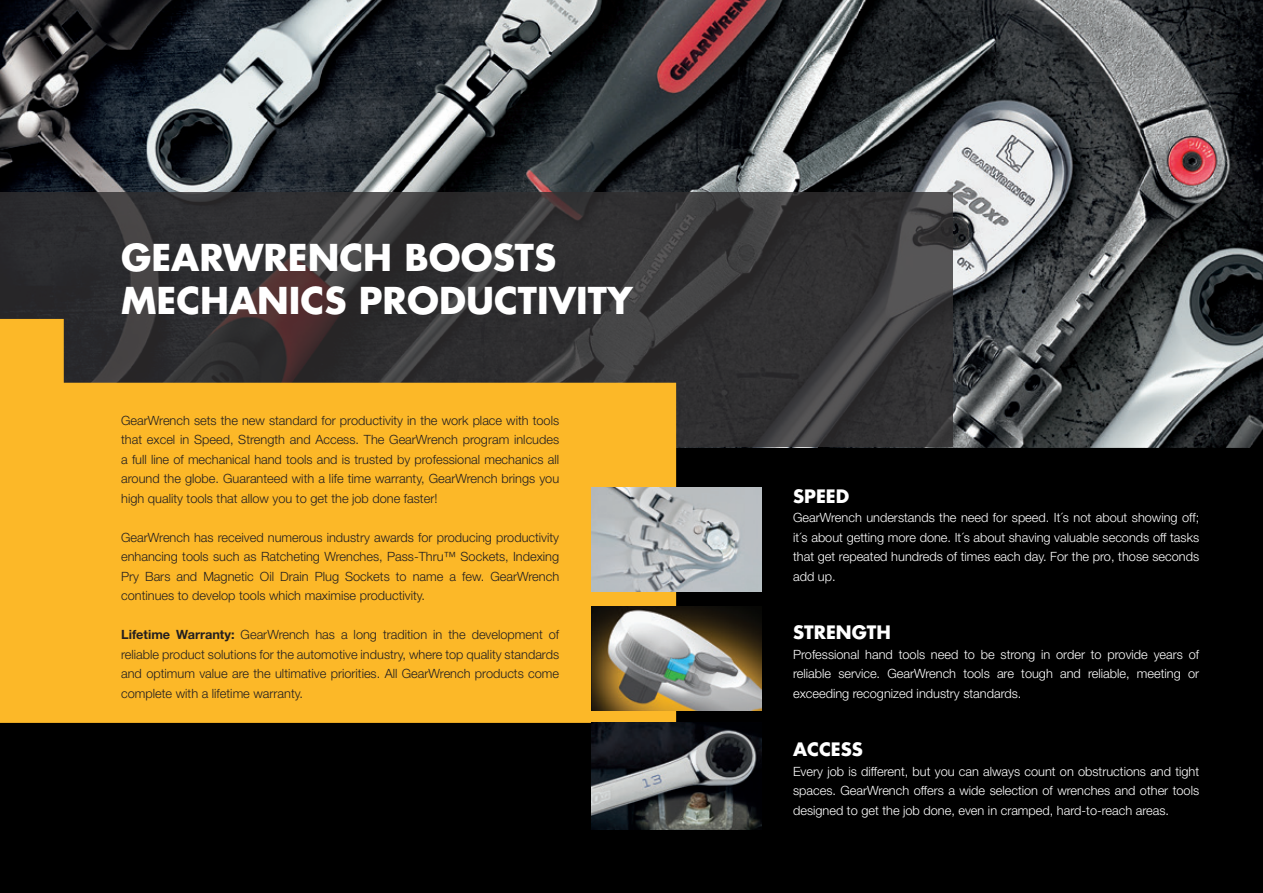
<style>
.page{position:relative;width:1263px;height:893px;background:#fff}
.page>*{position:absolute;margin:0;border:0;box-sizing:border-box;transform-origin:0 0}
.t1{font:700 36px/43.2px "Futura LT";color:#fff}
.t2{font:700 18px "Futura LT";color:#fff}
.t3{font:300 12.75px/19.5px "Helvetica Neue";color:#231f20;text-align:justify}
.t4{font:300 12.75px/19.5px "Helvetica Neue";color:#fff;text-align:justify}
.s1{font-weight:700}
</style>
<div class="page">
<div style="left:0;top:447px;width:1263px;height:446px;background:#000"></div>
<img style="left:0;top:0;width:1263px;height:447px">
<svg style="left:0;top:192px;width:952px;height:255px;fill:#302f31"></svg>
<svg style="left:0;top:319px;width:676px;height:404px;fill:#fcb828"></svg>
<img style="left:591px;top:488px;width:170px;height:103px">
<img style="left:591px;top:607px;width:170px;height:103px">
<img style="left:591px;top:723px;width:170px;height:106px">
<p class="t1" style="left:121px;top:236px;width:513px">GEARWRENCH BOOSTS<br>MECHANICS PRODUCTIVITY</p>
<p class="t3" style="left:121px;top:410px;width:439px">GearWrench sets the new standard for productivity in the work place with tools that excel in Speed, Strength and Access. The GearWrench program inlcudes a full line of mechanical hand tools and is trusted by professional mechanics all around the globe. Guaranteed with a life time warranty, GearWrench brings you high quality tools that allow you to get the job done faster!</p>
<p class="t3" style="left:121px;top:527px;width:439px">GearWrench has received numerous industry awards for producing productivity enhancing tools such as Ratcheting Wrenches, Pass-Thru™ Sockets, Indexing Pry Bars and Magnetic Oil Drain Plug Sockets to name a few. GearWrench continues to develop tools which maximise productivity.</p>
<p class="t3" style="left:121px;top:624px;width:439px"><span class="s1">Lifetime Warranty:</span> GearWrench has a long tradition in the development of reliable product solutions for the automotive industry, where top quality standards and optimum value are the ultimative priorities. All GearWrench products come complete with a lifetime warranty.</p>
<p class="t2" style="left:793px;top:484px;width:58px">SPEED</p>
<p class="t4" style="left:793px;top:507px;width:408px">GearWrench understands the need for speed. It´s not about showing off; it´s about getting more done. It´s about shaving valuable seconds off tasks that get repeated hundreds of times each day. For the pro, those seconds add up.</p>
<p class="t2" style="left:793px;top:620px;width:99px">STRENGTH</p>
<p class="t4" style="left:793px;top:644px;width:408px">Professional hand tools need to be strong in order to provide years of reliable service. GearWrench tools are tough and reliable, meeting or exceeding recognized industry standards.</p>
<p class="t2" style="left:793px;top:737px;width:71px">ACCESS</p>
<p class="t4" style="left:793px;top:761px;width:408px">Every job is different, but you can always count on obstructions and tight spaces. GearWrench offers a wide selection of wrenches and other tools designed to get the job done, even in cramped, hard-to-reach areas.</p>
</div>
